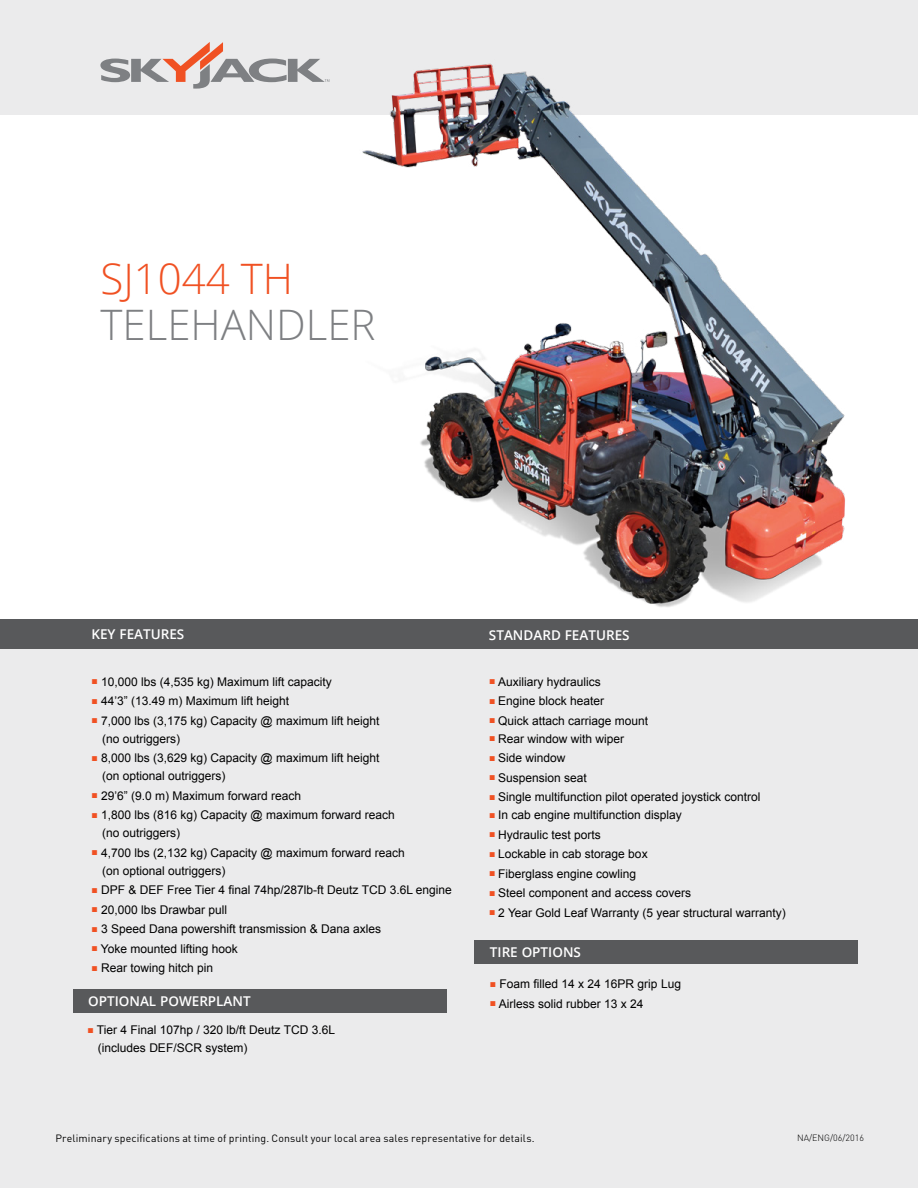
<style>
.page{position:relative;width:918px;height:1188px;background:#fff}
.page>*{position:absolute;margin:0;border:0;box-sizing:border-box;transform-origin:0 0}
.t1{font:300 42px "Open Sans";color:#7e8083}
.t2{font:300 42px "Open Sans";color:#f05123}
.t3{font:600 13.5px "Open Sans";color:#fff}
.t4{font:12px/18px "Arial";color:#000}
.t5{font:10.5px "DIN";letter-spacing:.01em;color:#000}
.t6{font:300 9px "DIN";color:#000}
.s1{font-size:10.5px;color:#f05123}
</style>
<div class="page">
<div style="left:0;top:627px;width:918px;height:561px;background:#ebebec"></div>
<div style="left:0;top:0;width:918px;height:114px;background:#ebebec"></div>
<svg style="left:100px;top:42px;width:175px;height:47px"></svg>
<div style="left:0;top:620px;width:918px;height:29px;background:#58595b"></div>
<img style="left:275px;top:58px;width:619px;height:562px">
<div style="left:474px;top:940px;width:384px;height:24px;background:#58595b"></div>
<div style="left:74px;top:989px;width:373px;height:24px;background:#58595b"></div>
<h1 class="t2" style="left:101px;top:250px;width:194px">SJ1044 TH</h1>
<h1 class="t1" style="left:101px;top:296px;width:276px">TELEHANDLER</h1>
<p class="t3" style="left:92px;top:625px;width:94px">KEY FEATURES</p>
<p class="t3" style="left:489px;top:626px;width:142px">STANDARD FEATURES</p>
<p class="t4" style="left:92px;top:673px;width:242px"><span class="s1">■</span> 10,000 lbs (4,535 kg) Maximum lift capacity</p>
<p class="t4" style="left:92px;top:692px;width:199px"><span class="s1">■</span> 44’3” (13.49 m) Maximum lift height</p>
<p class="t4" style="left:102px;top:712px;width:279px;text-indent:-11px"><span class="s1">■</span> 7,000 lbs (3,175 kg) Capacity @ maximum lift height (no outriggers)</p>
<p class="t4" style="left:102px;top:749px;width:279px;text-indent:-11px"><span class="s1">■</span> 8,000 lbs (3,629 kg) Capacity @ maximum lift height (on optional outriggers)</p>
<p class="t4" style="left:92px;top:787px;width:211px"><span class="s1">■</span> 29’6” (9.0 m) Maximum forward reach</p>
<p class="t4" style="left:102px;top:806px;width:294px;text-indent:-11px"><span class="s1">■</span> 1,800 lbs (816 kg) Capacity @ maximum forward reach (no outriggers)</p>
<p class="t4" style="left:102px;top:844px;width:304px;text-indent:-11px"><span class="s1">■</span> 4,700 lbs (2,132 kg) Capacity @ maximum forward reach (on optional outriggers)</p>
<p class="t4" style="left:92px;top:881px;width:362px"><span class="s1">■</span> DPF &amp; DEF Free Tier 4 final 74hp/287lb-ft Deutz TCD 3.6L engine</p>
<p class="t4" style="left:92px;top:901px;width:137px"><span class="s1">■</span> 20,000 lbs Drawbar pull</p>
<p class="t4" style="left:92px;top:920px;width:291px"><span class="s1">■</span> 3 Speed Dana powershift transmission &amp; Dana axles</p>
<p class="t4" style="left:92px;top:940px;width:148px"><span class="s1">■</span> Yoke mounted lifting hook</p>
<p class="t4" style="left:92px;top:959px;width:123px"><span class="s1">■</span> Rear towing hitch pin</p>
<p class="t4" style="left:489px;top:673px;width:113px"><span class="s1">■</span> Auxiliary hydraulics</p>
<p class="t4" style="left:489px;top:692px;width:117px"><span class="s1">■</span> Engine block heater</p>
<p class="t4" style="left:489px;top:712px;width:161px"><span class="s1">■</span> Quick attach carriage mount</p>
<p class="t4" style="left:489px;top:730px;width:137px"><span class="s1">■</span> Rear window with wiper</p>
<p class="t4" style="left:489px;top:749px;width:78px"><span class="s1">■</span> Side window</p>
<p class="t4" style="left:489px;top:769px;width:99px"><span class="s1">■</span> Suspension seat</p>
<p class="t4" style="left:489px;top:788px;width:273px"><span class="s1">■</span> Single multifunction pilot operated joystick control</p>
<p class="t4" style="left:489px;top:806px;width:194px"><span class="s1">■</span> In cab engine multifunction display</p>
<p class="t4" style="left:489px;top:826px;width:113px"><span class="s1">■</span> Hydraulic test ports</p>
<p class="t4" style="left:489px;top:845px;width:160px"><span class="s1">■</span> Lockable in cab storage box</p>
<p class="t4" style="left:489px;top:865px;width:149px"><span class="s1">■</span> Fiberglass engine cowling</p>
<p class="t4" style="left:489px;top:884px;width:204px"><span class="s1">■</span> Steel component and access covers</p>
<p class="t4" style="left:489px;top:904px;width:298px"><span class="s1">■</span> 2 Year Gold Leaf Warranty (5 year structural warranty)</p>
<p class="t3" style="left:490px;top:943px;width:93px">TIRE OPTIONS</p>
<p class="t4" style="left:490px;top:975px;width:193px"><span class="s1">■</span> Foam filled 14 x 24 16PR grip Lug</p>
<p class="t3" style="left:88px;top:992px;width:164px">OPTIONAL POWERPLANT</p>
<p class="t4" style="left:490px;top:995px;width:155px"><span class="s1">■</span> Airless solid rubber 13 x 24</p>
<p class="t4" style="left:98px;top:1021px;width:239px;text-indent:-11px"><span class="s1">■</span> Tier 4 Final 107hp / 320 lb/ft Deutz TCD 3.6L (includes DEF/SCR system)</p>
<p class="t5" style="left:56px;top:1132px;width:481px">Preliminary specifications at time of printing. Consult your local area sales representative for details.</p>
<p class="t6" style="left:797px;top:1132px;width:68px">NA/ENG/06/2016</p>
</div>
